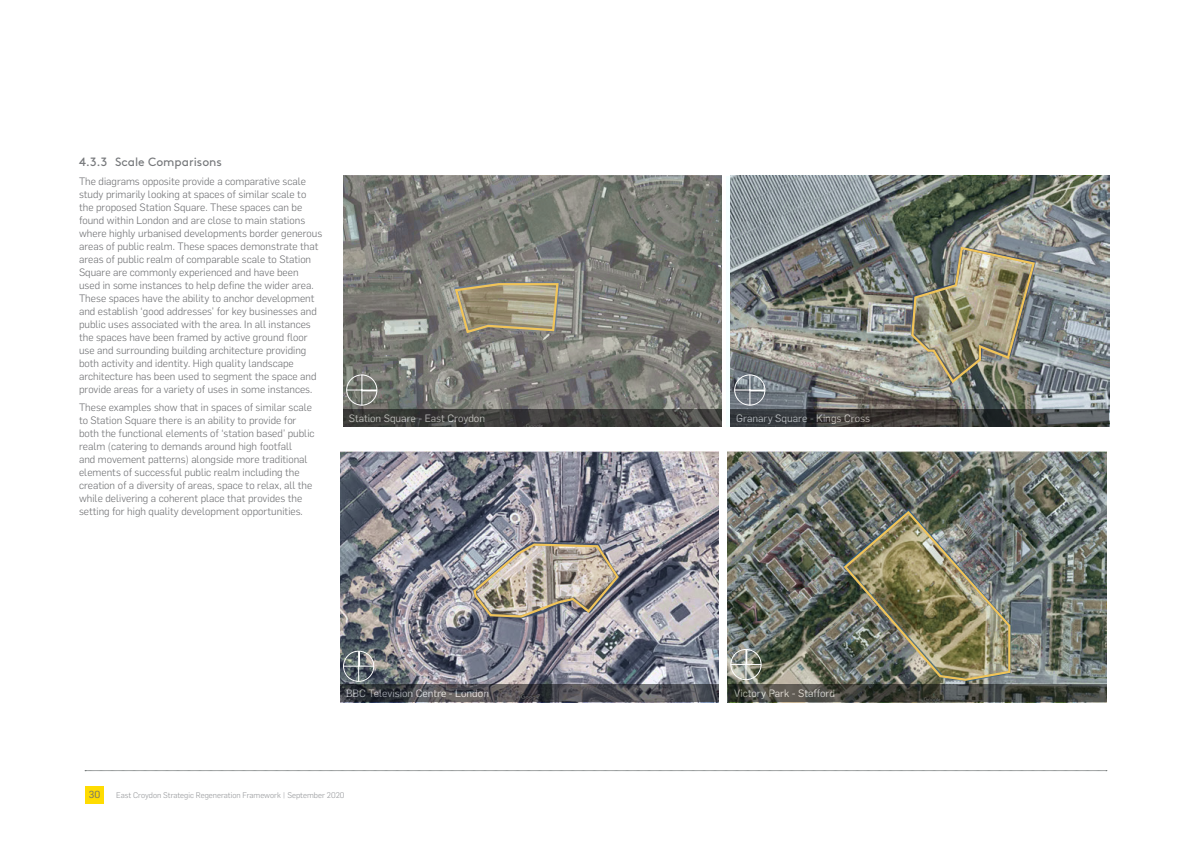
<style>
.page{position:relative;width:1191px;height:842px;background:#fff}
.page>*{position:absolute;margin:0;border:0;box-sizing:border-box;transform-origin:0 0}
.t1{font:12px "Brown Pro";color:#76787b}
.ECMP_Main_Body{font:300 10.5px/13px "Flama";color:#6c6d70}
.t2{font:10.5px "Flama";color:#fff}
.t3{font:10px "Flama";color:#6c6d70}
.t4{font:300 8px "Flama";color:#939598}
</style>
<div class="page">
<svg style="left:343px;top:176px;width:379px;height:233px;background:#7c7d78"></svg>
<svg style="left:453px;top:282px;width:107px;height:53px;background:#a2997d"></svg>
<img style="left:730px;top:176px;width:379px;height:233px">
<img style="left:910px;top:245px;width:126px;height:140px">
<svg style="left:340px;top:451px;width:379px;height:233px;background:#888892"></svg>
<img style="left:471px;top:542px;width:149px;height:77px">
<img style="left:727px;top:451px;width:379px;height:251px">
<img style="left:842px;top:509px;width:169px;height:173px">
<div style="left:85px;top:785px;width:19px;height:18px;background:#ffdc01"></div>
<svg style="left:85px;top:770px;width:1022px;height:1px"></svg>
<svg style="left:343px;top:409px;width:379px;height:18px;background:#3d3d3b"></svg>
<svg style="left:730px;top:409px;width:379px;height:18px;background:#3d3e3d"></svg>
<svg style="left:340px;top:684px;width:379px;height:18px;background:#49494e"></svg>
<svg style="left:728px;top:684px;width:379px;height:18px;background:#42443e"></svg>
<div style="left:346px;top:375px;width:31px;height:30px;border:1px solid #fff;border-radius:50%"></div>
<hr style="left:362px;top:375px;width:1px;height:30px;background:#fff">
<hr style="left:347px;top:390px;width:30px;height:1px;background:#fff">
<div style="left:734px;top:375px;width:31px;height:30px;border:1px solid #fff;border-radius:50%"></div>
<hr style="left:749px;top:375px;width:1px;height:30px;background:#fff">
<hr style="left:734px;top:390px;width:30px;height:1px;background:#fff">
<div style="left:343px;top:651px;width:31px;height:31px;border:1px solid #fff;border-radius:50%"></div>
<hr style="left:343px;top:666px;width:31px;height:1px;background:#fff">
<hr style="left:358px;top:651px;width:1px;height:30px;background:#fff">
<svg style="left:358px;top:651px;width:2px;height:15px"></svg>
<div style="left:730px;top:649px;width:31px;height:31px;border:1px solid #fff;border-radius:50%"></div>
<hr style="left:731px;top:664px;width:30px;height:1px;background:#fff">
<hr style="left:745px;top:650px;width:1px;height:30px;background:#fff">
<svg style="left:746px;top:649px;width:1px;height:15px"></svg>
<p class="t1" style="left:79px;top:153px;width:144px">4.3.3 Scale Comparisons</p>
<p class="ECMP_Main_Body" style="left:79px;top:174px;width:245px">The diagrams opposite provide a comparative scale study primarily looking at spaces of similar scale to the proposed Station Square. These spaces can be found within London and are close to main stations where highly urbanised developments border generous areas of public realm. These spaces demonstrate that areas of public realm of comparable scale to Station Square are commonly experienced and have been used in some instances to help define the wider area.<br>These spaces have the ability to anchor development and establish ‘good addresses’ for key businesses and public uses associated with the area. In all instances the spaces have been framed by active ground floor use and surrounding building architecture providing both activity and identity. High quality landscape architecture has been used to segment the space and provide areas for a variety of uses in some instances.</p>
<p class="ECMP_Main_Body" style="left:79px;top:400px;width:237px">These examples show that in spaces of similar scale to Station Square there is an ability to provide for both the functional elements of ‘station based’ public realm (catering to demands around high footfall<br>and movement patterns) alongside more traditional elements of successful public realm including the creation of a diversity of areas, space to relax, all the while delivering a coherent place that provides the setting for high quality development opportunities.</p>
<p class="t2" style="left:349px;top:411px;width:138px">Station Square - East Croydon</p>
<p class="t2" style="left:736px;top:411px;width:135px">Granary Square - Kings Cross</p>
<p class="t2" style="left:346px;top:686px;width:144px">BBC Television Centre - London</p>
<p class="t2" style="left:734px;top:686px;width:102px">Victory Park - Stafford</p>
<p class="t3" style="left:89px;top:787px;width:13px">30</p>
<p class="t4" style="left:116px;top:790px;width:230px">East Croydon Strategic Regeneration Framework | September 2020</p>
</div>
